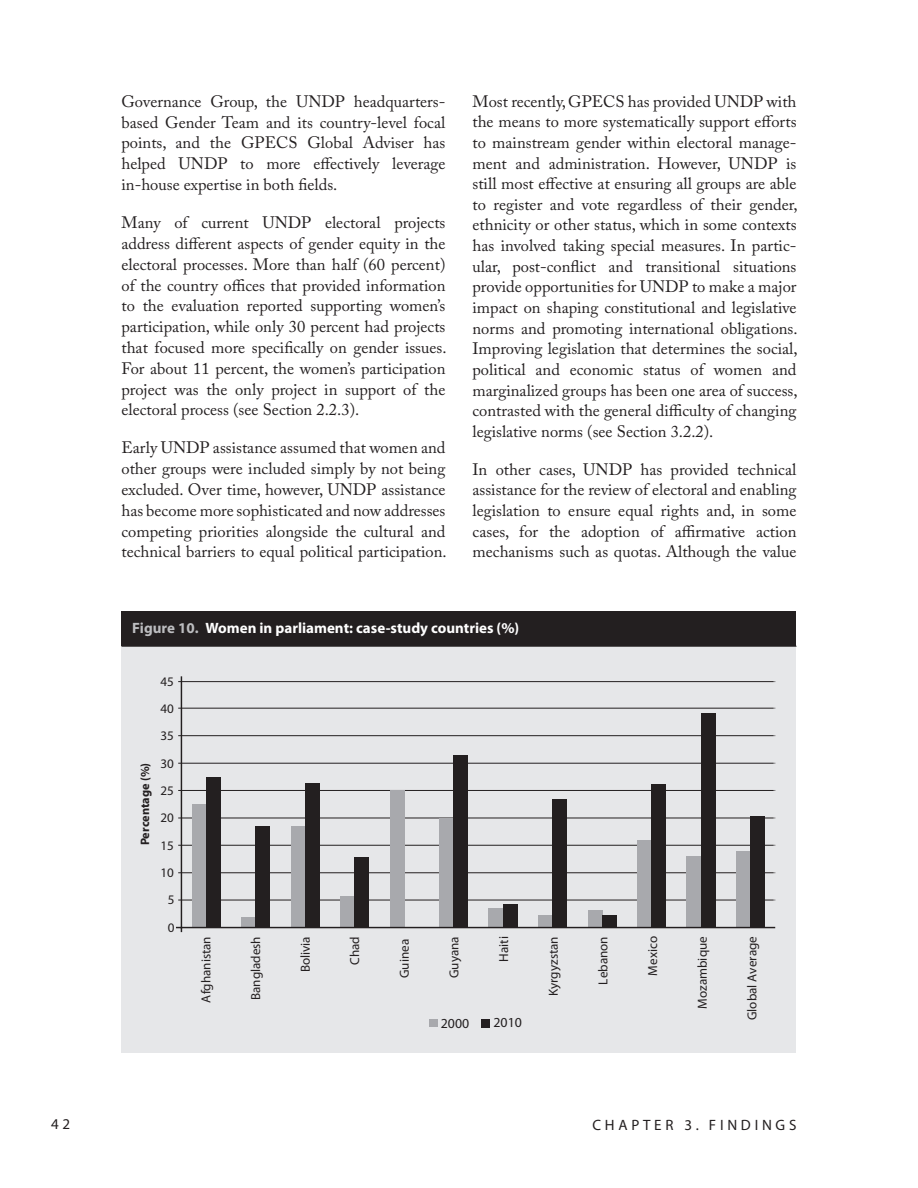
<style>
.page{position:relative;width:918px;height:1188px;background:#fff}
.page>*{position:absolute;margin:0;border:0;box-sizing:border-box;transform-origin:0 0}
.t1{font:16.5px/20.7px "Adobe Caslon Pro";color:#231f20;text-align:justify}
.t2{font:700 15px "Myriad Pro";color:#fff}
.t3{font:15px "Myriad MM 400 600";letter-spacing:.25em;color:#231f20}
.t4{font:15px "Myriad Pro";color:#231f20}
.t5{font:13.8px "Myriad Pro";color:#231f20}
.t6{font:13.05px "Myriad Pro";color:#231f20}
.t7{font:700 12.3px "Myriad Pro";color:#231f20}
.s1{color:#bcbdc0}
</style>
<div class="page">
<div style="left:122px;top:611px;width:674px;height:35px;background:#231f20"></div>
<div style="left:122px;top:646px;width:674px;height:407px;background:#e6e7e9"></div>
<hr style="left:122px;top:646px;width:674px;height:1px;background:#231f20">
<hr style="left:178px;top:900px;width:596px;height:1px;background:#231f20">
<hr style="left:178px;top:872px;width:596px;height:1px;background:#231f20">
<hr style="left:178px;top:845px;width:596px;height:1px;background:#231f20">
<hr style="left:178px;top:818px;width:596px;height:1px;background:#231f20">
<hr style="left:178px;top:790px;width:596px;height:1px;background:#231f20">
<hr style="left:178px;top:763px;width:596px;height:1px;background:#231f20">
<hr style="left:178px;top:735px;width:596px;height:1px;background:#231f20">
<hr style="left:178px;top:708px;width:596px;height:1px;background:#231f20">
<hr style="left:178px;top:681px;width:596px;height:1px;background:#231f20">
<div style="left:192px;top:804px;width:14px;height:124px;background:#a8a9ad"></div>
<div style="left:242px;top:917px;width:14px;height:11px;background:#a8a9ad"></div>
<div style="left:291px;top:826px;width:14px;height:102px;background:#a8a9ad"></div>
<div style="left:341px;top:896px;width:14px;height:32px;background:#a8a9ad"></div>
<div style="left:390px;top:790px;width:14px;height:138px;background:#a8a9ad"></div>
<div style="left:440px;top:818px;width:14px;height:110px;background:#a8a9ad"></div>
<div style="left:489px;top:908px;width:14px;height:20px;background:#a8a9ad"></div>
<div style="left:538px;top:915px;width:14px;height:13px;background:#a8a9ad"></div>
<div style="left:588px;top:910px;width:14px;height:18px;background:#a8a9ad"></div>
<div style="left:637px;top:840px;width:15px;height:88px;background:#a8a9ad"></div>
<div style="left:687px;top:856px;width:14px;height:72px;background:#a8a9ad"></div>
<div style="left:736px;top:851px;width:15px;height:77px;background:#a8a9ad"></div>
<div style="left:206px;top:777px;width:14px;height:151px;background:#231f20"></div>
<div style="left:256px;top:826px;width:14px;height:102px;background:#231f20"></div>
<div style="left:305px;top:783px;width:14px;height:145px;background:#231f20"></div>
<div style="left:355px;top:857px;width:14px;height:71px;background:#231f20"></div>
<div style="left:454px;top:755px;width:14px;height:173px;background:#231f20"></div>
<div style="left:503px;top:904px;width:14px;height:24px;background:#231f20"></div>
<div style="left:552px;top:800px;width:15px;height:128px;background:#231f20"></div>
<div style="left:602px;top:915px;width:14px;height:13px;background:#231f20"></div>
<div style="left:652px;top:784px;width:14px;height:144px;background:#231f20"></div>
<div style="left:701px;top:713px;width:14px;height:215px;background:#231f20"></div>
<div style="left:751px;top:816px;width:14px;height:112px;background:#231f20"></div>
<hr style="left:181px;top:676px;width:1px;height:256px;background:#231f20">
<hr style="left:176px;top:927px;width:599px;height:1px;background:#231f20">
<div style="left:429px;top:1019px;width:8px;height:8px;background:#a8a9ad"></div>
<div style="left:482px;top:1019px;width:8px;height:8px;background:#231f20"></div>
<p class="t1" style="left:121px;top:91px;width:326px">Governance Group, the UNDP headquarters&shy;based Gender Team and its country-level focal points, and the GPECS Global Adviser has helped UNDP to more effectively leverage in-house expertise in both fields.</p>
<p class="t1" style="left:121px;top:212px;width:327px">Many of current UNDP electoral projects address different aspects of gender equity in the electoral processes. More than half (60 percent) of the country offices that provided information to the evaluation reported supporting women’s participation, while only 30 percent had projects that focused more specifically on gender issues.<br>For about 11 percent, the women’s participation project was the only project in support of the electoral process (see Section 2.2.3).</p>
<p class="t1" style="left:121px;top:437px;width:327px">Early UNDP assistance assumed that women and other groups were included simply by not being excluded. Over time, however, UNDP assistance has become more sophisticated and now addresses competing priorities alongside the cultural and technical barriers to equal political participation.</p>
<p class="t1" style="left:472px;top:91px;width:327px">Most recently, GPECS has provided UNDP with the means to more systematically support efforts to mainstream gender within electoral manage&shy;ment and administration. However, UNDP is still most effective at ensuring all groups are able to register and vote regardless of their gender, ethnicity or other status, which in some contexts has involved taking special measures. In partic&shy;ular, post-conflict and transitional situations provide opportunities for UNDP to make a major impact on shaping constitutional and legislative norms and promoting international obligations.<br>Improving legislation that determines the social, political and economic status of women and marginalized groups has been one area of success, contrasted with the general difficulty of changing legislative norms (see Section 3.2.2).</p>
<p class="t1" style="left:472px;top:459px;width:326px">In other cases, UNDP has provided technical assistance for the review of electoral and enabling legislation to ensure equal rights and, in some cases, for the adoption of affirmative action mechanisms such as quotas. Although the value</p>
<p class="t2" style="left:132px;top:618px;width:388px"><span class="s1">Figure 10.</span> Women in parliament: case-study countries (%)</p>
<p class="t6" style="left:161px;top:673px;width:15px">45</p>
<p class="t6" style="left:161px;top:701px;width:15px">40</p>
<p class="t7" style="left:137px;top:845px;width:84px;rotate:-90deg">Percentage (%)</p>
<p class="t6" style="left:161px;top:728px;width:15px">35</p>
<p class="t6" style="left:161px;top:755px;width:15px">30</p>
<p class="t6" style="left:161px;top:783px;width:15px">25</p>
<p class="t6" style="left:161px;top:810px;width:15px">20</p>
<p class="t6" style="left:161px;top:837px;width:15px">15</p>
<p class="t6" style="left:161px;top:865px;width:15px">10</p>
<p class="t6" style="left:168px;top:892px;width:8px">5</p>
<p class="t6" style="left:168px;top:919px;width:8px">0</p>
<p class="t6" style="left:198px;top:1003px;width:68px;rotate:-90deg">Afghanistan</p>
<p class="t6" style="left:248px;top:1000px;width:65px;rotate:-90deg">Bangladesh</p>
<p class="t6" style="left:297px;top:972px;width:38px;rotate:-90deg">Bolivia</p>
<p class="t6" style="left:347px;top:965px;width:30px;rotate:-90deg">Chad</p>
<p class="t6" style="left:397px;top:978px;width:40px;rotate:-90deg">Guinea</p>
<p class="t6" style="left:446px;top:978px;width:43px;rotate:-90deg">Guyana</p>
<p class="t6" style="left:496px;top:962px;width:27px;rotate:-90deg">Haiti</p>
<p class="t6" style="left:545px;top:996px;width:61px;rotate:-90deg">Kyrgyzstan</p>
<p class="t6" style="left:595px;top:985px;width:50px;rotate:-90deg">Lebanon</p>
<p class="t6" style="left:645px;top:976px;width:41px;rotate:-90deg">Mexico</p>
<p class="t6" style="left:694px;top:1009px;width:74px;rotate:-90deg">Mozambique</p>
<p class="t6" style="left:744px;top:1020px;width:85px;rotate:-90deg">Global Average</p>
<p class="t5" style="left:441px;top:1014px;width:30px">2000</p>
<p class="t5" style="left:493px;top:1014px;width:30px">2010</p>
<p class="t4" style="left:51px;top:1115px;width:21px">42</p>
<p class="t3" style="left:592px;top:1118px;width:206px">CHAPTER 3. FI NDI NGS</p>
</div>
